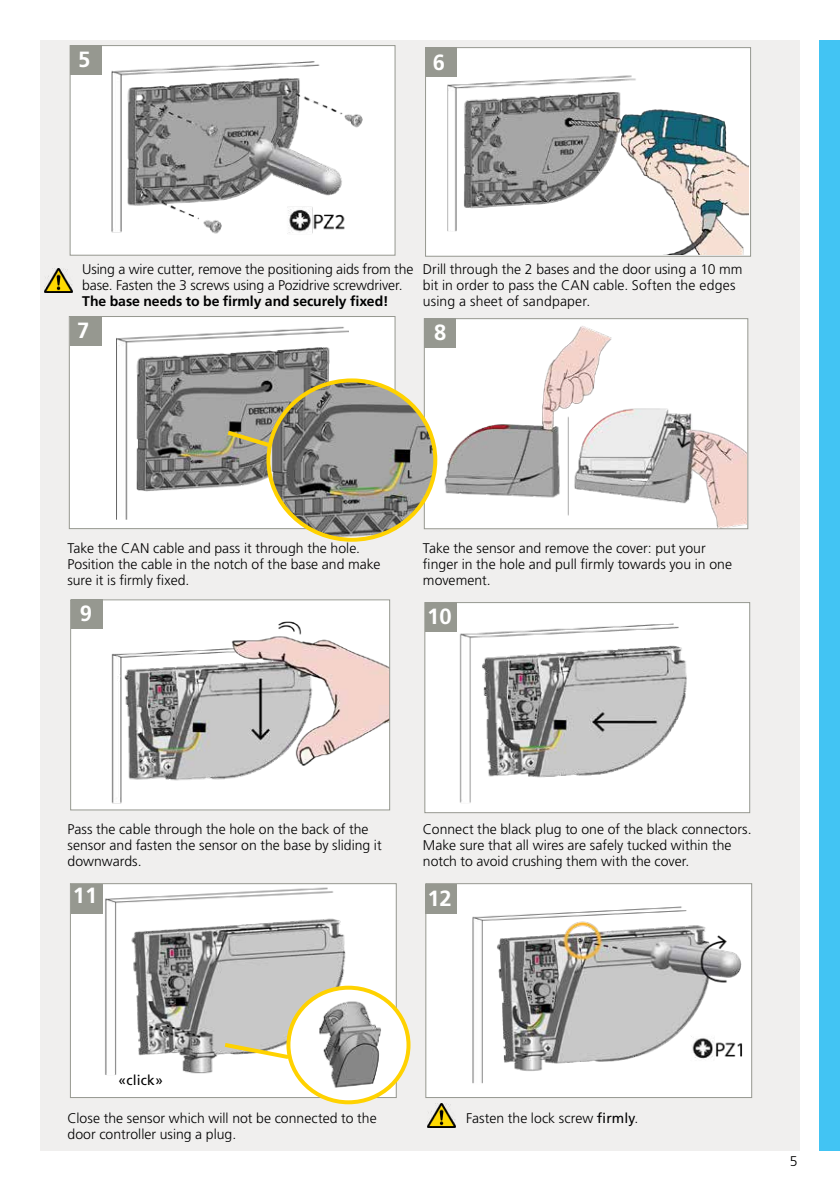
<style>
.page{position:relative;width:840px;height:1191px;background:#fff}
.page>*{position:absolute;margin:0;border:0;box-sizing:border-box;transform-origin:0 0}
.t1{font:700 22px "Frutiger LT Std";color:#fff}
.t2{font:300 14px/16px "Frutiger LT Std";color:#000}
.t3{font:700 14px "Frutiger LT Std";color:#000}
.t4{font:14px "Frutiger LT Std";letter-spacing:.01em;color:#000}
.s1{font-weight:400}
</style>
<div class="page">
<div style="left:40px;top:40px;width:759px;height:1110px;background:#f0efee"></div>
<div style="left:70px;top:45px;width:325px;height:211px;background:#fff"></div>
<svg style="left:425px;top:47px;width:325px;height:210px"></svg>
<div style="left:818px;top:41px;width:21px;height:1110px;background:#42c4f3"></div>
<div style="left:69px;top:316px;width:326px;height:213px;background:#fff;border:1px solid #969890"></div>
<div style="left:70px;top:316px;width:31px;height:29px;background:#969890"></div>
<img style="left:72px;top:601px;width:316px;height:207px">
<div style="left:70px;top:599px;width:320px;height:211px;border:1px solid #969890"></div>
<img style="left:45px;top:268px;width:28px;height:25px">
<div style="left:423px;top:318px;width:324px;height:211px;background:#fff;border:1px solid #969890"></div>
<img style="left:427px;top:604px;width:320px;height:207px">
<div style="left:424px;top:602px;width:325px;height:211px;border:1px solid #969890"></div>
<div style="left:425px;top:602px;width:31px;height:29px;background:#969890"></div>
<img style="left:72px;top:885px;width:322px;height:211px">
<div style="left:70px;top:883px;width:326px;height:215px;border:1px solid #969890"></div>
<div style="left:71px;top:884px;width:31px;height:29px;background:#969890"></div>
<img style="left:427px;top:1112px;width:28px;height:15px">
<svg style="left:288px;top:987px;width:120px;height:115px"></svg>
<img style="left:294px;top:987px;width:106px;height:115px">
<div style="left:286px;top:985px;width:124px;height:119px;border:4px solid #ffd200;border-radius:50%"></div>
<svg style="left:220px;top:1040px;width:72px;height:21px;background:#e2d8a9"></svg>
<img style="left:69px;top:45px;width:309px;height:211px">
<div style="left:71px;top:599px;width:31px;height:29px;background:#969890"></div>
<div style="left:424px;top:319px;width:31px;height:29px;background:#969890"></div>
<img style="left:441px;top:325px;width:305px;height:203px">
<img style="left:425px;top:884px;width:328px;height:228px">
<img style="left:425px;top:47px;width:323px;height:207px">
<img style="left:116px;top:326px;width:232px;height:193px">
<svg style="left:223px;top:428px;width:45px;height:29px"></svg>
<img style="left:268px;top:380px;width:167px;height:160px">
<div style="left:266px;top:378px;width:171px;height:164px;border:4px solid #ffd200;border-radius:50%"></div>
<h1 class="t1" style="left:78px;top:46px;width:14px">5</h1>
<h1 class="t1" style="left:432px;top:49px;width:14px">6</h1>
<p class="t2" style="left:82px;top:261px;width:333px">Using a wire cutter, remove the positioning aids from the base. Fasten the 3 screws using a Pozidrive screwdriver.</p>
<p class="t3" style="left:82px;top:292px;width:307px">The base needs to be firmly and securely fixed!</p>
<h1 class="t1" style="left:77px;top:317px;width:14px">7</h1>
<p class="t2" style="left:422px;top:261px;width:321px">Drill through the 2 bases and the door using a 10 mm bit in order to pass the CAN cable. Soften the edges using a sheet of sandpaper.</p>
<h1 class="t1" style="left:434px;top:320px;width:14px">8</h1>
<p class="t2" style="left:67px;top:540px;width:314px">Take the CAN cable and pass it through the hole.<br>Position the cable in the notch of the base and make sure it is firmly fixed.</p>
<h1 class="t1" style="left:80px;top:600px;width:14px">9</h1>
<p class="t2" style="left:422px;top:540px;width:310px">Take the sensor and remove the cover: put your finger in the hole and pull firmly towards you in one movement.</p>
<h1 class="t1" style="left:427px;top:603px;width:26px">10</h1>
<p class="t2" style="left:67px;top:821px;width:315px">Pass the cable through the hole on the back of the sensor and fasten the sensor on the base by sliding it downwards.</p>
<p class="t2" style="left:422px;top:821px;width:330px">Connect the black plug to one of the black connectors.<br>Make sure that all wires are safely tucked within the notch to avoid crushing them with the cover.</p>
<h1 class="t1" style="left:73px;top:882px;width:26px">11</h1>
<h1 class="t1" style="left:427px;top:885px;width:26px">12</h1>
<p class="t4" style="left:118px;top:1071px;width:46px">«click»</p>
<p class="t2" style="left:67px;top:1110px;width:310px">Close the sensor which will not be connected to the door controller using a plug.</p>
<p class="t2" style="left:466px;top:1110px;width:174px">Fasten the lock screw <span class="s1">firmly</span>.</p>
<p class="t2" style="left:789px;top:1153px;width:9px">5</p>
</div>
